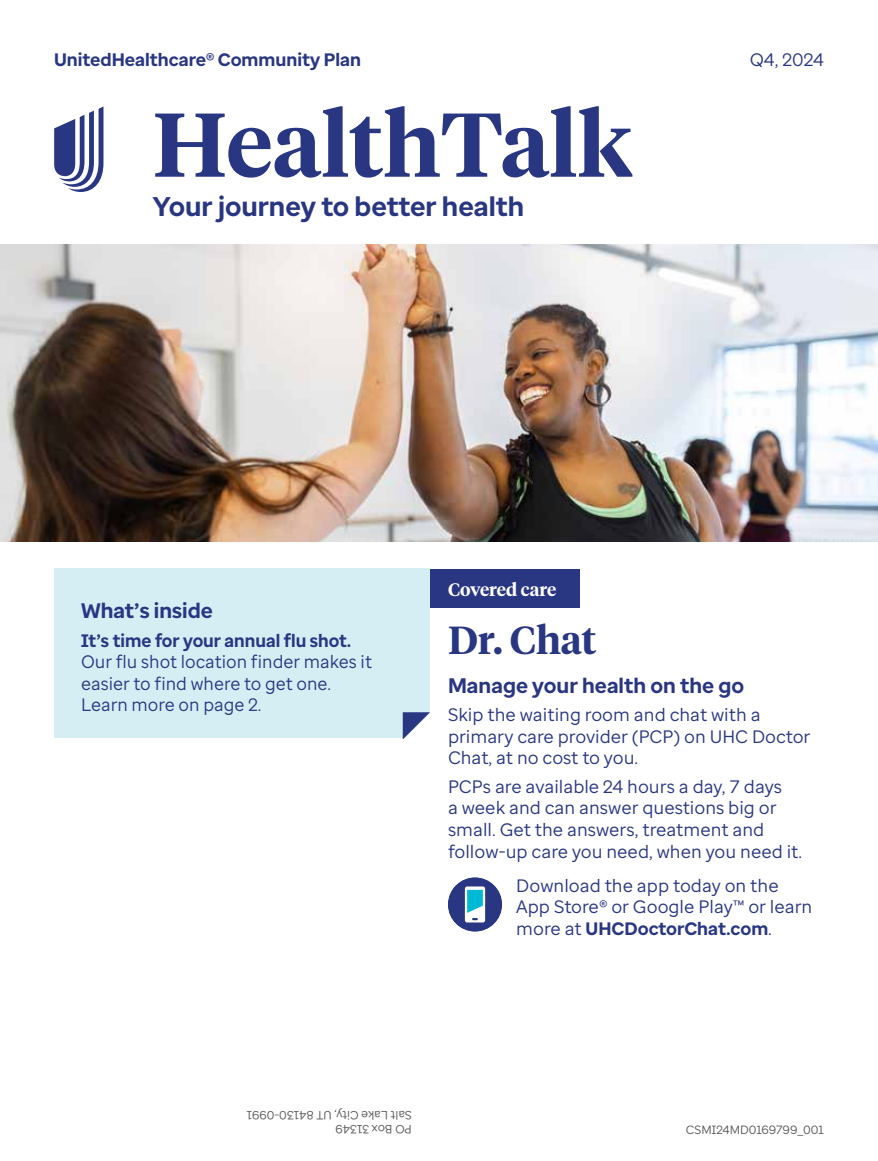
<style>
.page{position:relative;width:878px;height:1161px;background:#fff}
.page>*{position:absolute;margin:0;border:0;box-sizing:border-box;transform-origin:0 0}
.t1{font:600 90px "UHC Serif Headline";color:#293682}
.Headline{font:600 39px "UHC Serif Headline";color:#293682}
.t2{font:700 27px "Enterprise Sans";color:#293682}
.BodyCopy{font:700 21px "Enterprise Sans";color:#293682}
.BodyCopy-2{font:18px/21.6px "Enterprise Sans";color:#293682}
.t3{font:700 18px "Enterprise Sans";color:#293682}
.t4{font:600 18px "UHC Serif Headline";color:#fff}
.t5{font:12px/13.5px "Enterprise Sans";color:#58595b}
.s1{font-weight:700}
</style>
<div class="page">
<div style="left:394px;top:570px;width:185px;height:38px;background:#293682"></div>
<img style="left:0;top:245px;width:878px;height:297px">
<div style="left:54px;top:568px;width:376px;height:170px;background:#d5eef4"></div>
<div style="left:448px;top:878px;width:54px;height:54px;background:#293682;border-radius:50%"></div>
<svg style="left:465px;top:886px;width:20px;height:36px"></svg>
<svg style="left:403px;top:712px;width:27px;height:27px"></svg>
<svg style="left:54px;top:106px;width:49px;height:86px"></svg>
<p class="t3" style="left:54px;top:48px;width:308px">UnitedHealthcare® Community Plan</p>
<p class="t1" style="left:153px;top:83px;width:481px">HealthTalk</p>
<p class="t2" style="left:153px;top:189px;width:373px">Your journey to better health</p>
<p class="BodyCopy-2" style="left:749px;top:48px;width:76px">Q4, 2024</p>
<p class="t4" style="left:448px;top:577px;width:110px">Covered care</p>
<p class="BodyCopy" style="left:81px;top:597px;width:133px">What’s inside</p>
<p class="BodyCopy-2" style="left:81px;top:629px;width:292px"><span class="s1">It’s time for your annual flu shot.<br></span>Our flu shot location finder makes it easier to find where to get one.<br>Learn more on page 2.</p>
<p class="Headline" style="left:448px;top:614px;width:150px">Dr. Chat</p>
<p class="BodyCopy" style="left:448px;top:672px;width:298px">Manage your health on the go</p>
<p class="BodyCopy-2" style="left:448px;top:704px;width:364px">Skip the waiting room and chat with a primary care provider (PCP) on UHC Doctor<br>Chat, at no cost to you.</p>
<p class="BodyCopy-2" style="left:448px;top:776px;width:355px">PCPs are available 24 hours a day, 7 days<br>a week and can answer questions big or small. Get the answers, treatment and follow-up care you need, when you need it.</p>
<p class="BodyCopy-2" style="left:516px;top:874px;width:297px">Download the app today on the<br>App Store® or Google Play™ or learn more at <span class="s1">UHCDoctorChat.com</span>.</p>
<p class="t5" style="left:412px;top:1136px;width:167px;rotate:-180deg">PO Box 31349<br>Salt Lake City, UT 84130-0991</p>
<p class="t5" style="left:686px;top:1123px;width:139px">CSMI24MD0169799_001</p>
</div>
